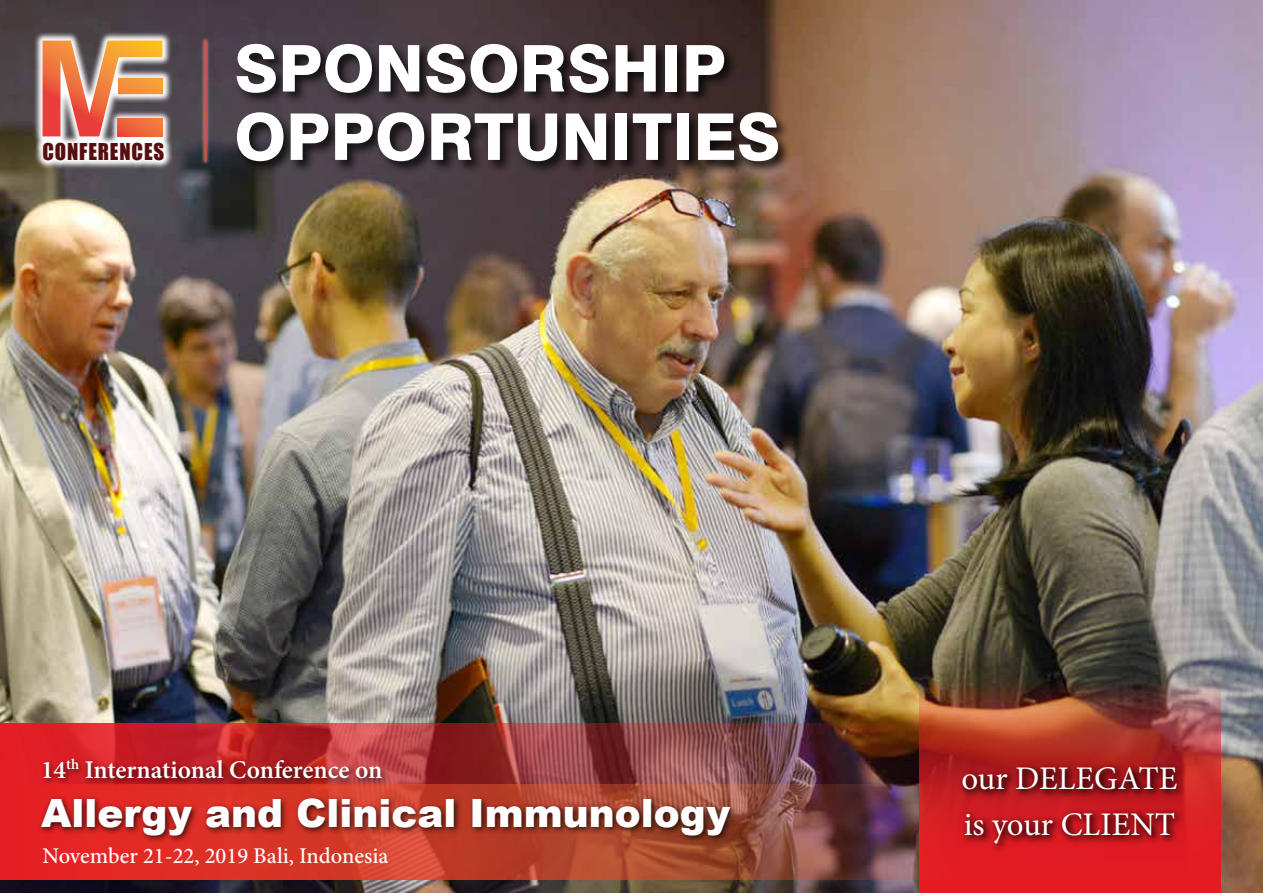
<style>
.page{position:relative;width:1263px;height:893px;background:#fff}
.page>*{position:absolute;margin:0;border:0;box-sizing:border-box;transform-origin:0 0}
.t1{font:800 64.5px "Swiss 721 BT";color:#fff}
.t2{font:900 39px "Arial";color:#fff}
.t3{font:33px/45.6px "Minion Pro";color:#fff}
.t4{font:600 25.5px "Minion Pro";letter-spacing:-.005em;color:#fff}
.t5{font:500 22.5px "Minion Pro";color:#fff}
.t6{font:21.45px "Impact";letter-spacing:.04em;color:#560f11}
</style>
<div class="page">
<img style="left:0;top:0;width:1263px;height:893px">
<div style="left:235px;top:42px;width:557px;height:133px;background:#000;opacity:.75"></div>
<svg style="left:33px;top:31px;width:140px;height:139px"></svg>
<svg style="left:118px;top:136px;width:44px;height:1px"></svg>
<svg style="left:43px;top:41px;width:120px;height:95px;background:#cf8564"></svg>
<img style="left:918px;top:680px;width:302px;height:213px">
<div style="left:958px;top:762px;width:229px;height:92px;background:#e01b22"></div>
<div style="left:958px;top:763px;width:228px;height:88px;background:#000;opacity:.75"></div>
<img style="left:0;top:723px;width:966px;height:156px">
<div style="left:201px;top:37px;width:9px;height:128px;background:#fff;opacity:.75"></div>
<hr style="left:205px;top:41px;width:2px;height:121px;background:#bb594e">
<div style="left:37px;top:755px;width:701px;height:88px;background:#000;opacity:.75"></div>
<p class="t6" style="left:43px;top:134px;width:123px">CONFERENCES</p>
<h1 class="t1" style="left:234px;top:29px;width:493px">SPONSORSHIP</h1>
<h1 class="t1" style="left:234px;top:98px;width:548px">OPPORTUNITIES</h1>
<p class="t4" style="left:41px;top:752px;width:343px">14<sup>th</sup> International Conference on</p>
<h2 class="t2" style="left:41px;top:788px;width:691px">Allergy and Clinical Immunology</h2>
<p class="t5" style="left:43px;top:841px;width:348px">November 21-22, 2019 Bali, Indonesia</p>
<h3 class="t3" style="left:961px;top:756px;width:218px">our DELEGATE is your CLIENT</h3>
</div>
